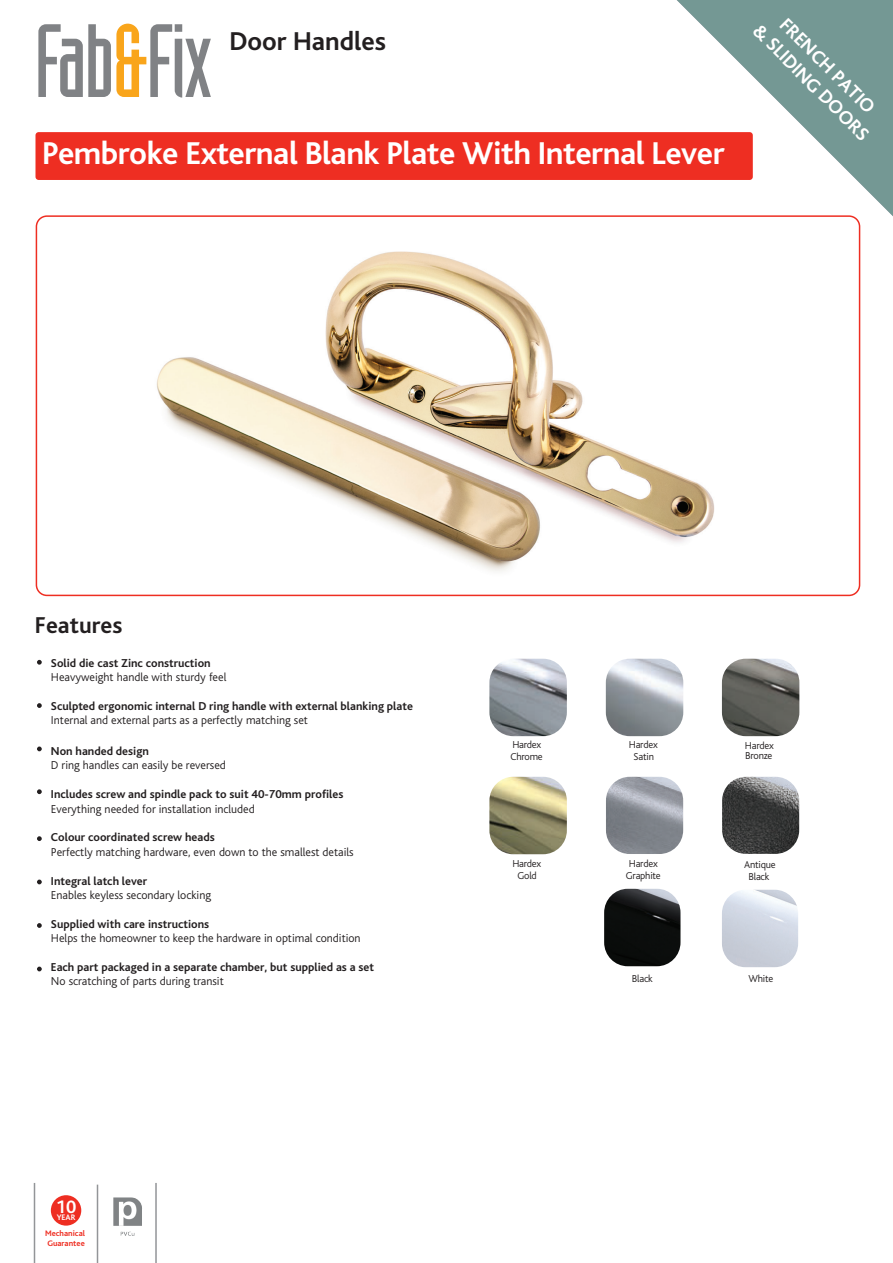
<style>
.page{position:relative;width:893px;height:1263px;background:#fff}
.page>*{position:absolute;margin:0;border:0;box-sizing:border-box;transform-origin:0 0}
.t1{font:700 33px "Bliss";letter-spacing:-.015em;color:#fff}
.t2{font:700 27px "Bliss";color:#231f20}
.t3{font:700 24px "Bliss";color:#231f20}
.t4{font:700 19.5px/23.4px "Bliss";color:#fff;text-align:center}
.t5{font:700 18.75px "Bliss";color:#fff}
.t6{font:300 12px "Bliss";color:#231f20}
.t7{font:700 12px "Bliss";color:#231f20}
.t8{font:300 10.5px/12px "Bliss";letter-spacing:-.02em;color:#231f20}
.t9{font:700 8.4px/10.1px "Bliss";color:#ee2e22}
.t10{font:700 8.4px "Bliss";color:#fff}
</style>
<div class="page">
<svg style="left:37px;top:660px;width:5px;height:5px"></svg>
<svg style="left:37px;top:703px;width:5px;height:5px"></svg>
<svg style="left:37px;top:746px;width:5px;height:5px"></svg>
<svg style="left:37px;top:789px;width:5px;height:5px"></svg>
<svg style="left:37px;top:836px;width:5px;height:5px"></svg>
<svg style="left:37px;top:879px;width:5px;height:5px"></svg>
<svg style="left:37px;top:966px;width:5px;height:5px"></svg>
<svg style="left:37px;top:923px;width:5px;height:5px"></svg>
<div style="left:36px;top:215px;width:824px;height:381px;border:2px solid #ee2e22;border-radius:11px"></div>
<img style="left:489px;top:659px;width:78px;height:77px">
<img style="left:722px;top:659px;width:77px;height:77px">
<img style="left:606px;top:659px;width:77px;height:77px">
<img style="left:489px;top:777px;width:78px;height:77px">
<img style="left:722px;top:777px;width:77px;height:77px">
<img style="left:606px;top:777px;width:77px;height:77px">
<img style="left:722px;top:890px;width:76px;height:77px">
<hr style="left:34px;top:1183px;width:1px;height:80px;background:#939598">
<hr style="left:97px;top:1184px;width:1px;height:79px;background:#939598">
<hr style="left:155px;top:1183px;width:2px;height:80px;background:#939598">
<img style="left:113px;top:1197px;width:29px;height:39px">
<div style="left:51px;top:1195px;width:30px;height:30px;background:#ee2e22;border-radius:50%"></div>
<svg style="left:38px;top:24px;width:173px;height:74px"></svg>
<svg style="left:677px;top:0;width:216px;height:216px;fill:#749894"></svg>
<img style="left:156px;top:251px;width:558px;height:321px">
<img style="left:604px;top:889px;width:76px;height:77px">
<div style="left:35px;top:132px;width:718px;height:48px;background:#ee2e22;border-radius:3px"></div>
<h2 class="t2" style="left:230px;top:27px;width:158px">Door Handles</h2>
<h1 class="t1" style="left:42px;top:136px;width:684px">Pembroke External Blank Plate With Internal Lever</h1>
<h3 class="t4" style="left:750px;top:8px;width:192px;rotate:45deg">CASEMENT WINDOWS</h3>
<h3 class="t4" style="left:787px;top:9px;width:138px;text-align:left;rotate:45deg">SH D,GAR GES,<br>GATES &amp; OTHE</h3>
<h3 class="t4" style="left:791px;top:13px;width:127px;rotate:45deg">FRENCH PATIO</h3>
<h3 class="t4" style="left:764px;top:19px;width:157px;rotate:45deg">&amp; SLIDING DOORS</h3>
<h3 class="t4" style="left:797px;top:20px;width:109px;rotate:45deg">TILT &amp; TURN<br>WINDOWS</h3>
<h3 class="t4" style="left:771px;top:26px;width:138px;rotate:45deg">SLIDI G D ORS</h3>
<h3 class="t4" style="left:770px;top:27px;width:125px;rotate:45deg">WEATHERSEAL</h3>
<h3 class="t4" style="left:808px;top:30px;width:78px;rotate:45deg">VIRTIC L</h3>
<h3 class="t4" style="left:779px;top:37px;width:103px;rotate:45deg">CROMPTON</h3>
<h3 class="t4" style="left:798px;top:56px;width:49px;rotate:45deg">STEEL</h3>
<h3 class="t3" style="left:35px;top:613px;width:89px">Features</h3>
<p class="t7" style="left:51px;top:657px;width:161px">Solid die cast Zinc construction</p>
<p class="t6" style="left:51px;top:671px;width:177px">Heavyweight handle with sturdy feel</p>
<p class="t7" style="left:51px;top:700px;width:363px">Sculpted ergonomic internal D ring handle with external blanking plate</p>
<p class="t6" style="left:51px;top:714px;width:258px">Internal and external parts as a perfectly matching set</p>
<p class="t7" style="left:51px;top:745px;width:99px">Non handed design</p>
<p class="t6" style="left:51px;top:759px;width:176px">D ring handles can easily be reversed</p>
<p class="t7" style="left:51px;top:788px;width:294px">Includes screw and spindle pack to suit 40-70mm profiles</p>
<p class="t6" style="left:51px;top:802px;width:205px">Everything needed for installation included</p>
<p class="t7" style="left:51px;top:831px;width:165px">Colour coordinated screw heads</p>
<p class="t6" style="left:51px;top:845px;width:304px">Perfectly matching hardware, even down to the smallest details</p>
<p class="t7" style="left:51px;top:874px;width:98px">Integral latch lever</p>
<p class="t6" style="left:51px;top:889px;width:162px">Enables keyless secondary locking</p>
<p class="t7" style="left:51px;top:918px;width:160px">Supplied with care instructions</p>
<p class="t6" style="left:51px;top:932px;width:311px">Helps the homeowner to keep the hardware in optimal condition</p>
<p class="t7" style="left:51px;top:961px;width:325px">Each part packaged in a separate chamber, but supplied as a set</p>
<p class="t6" style="left:51px;top:975px;width:174px">No scratching of parts during transit</p>
<h3 class="t5" style="left:56px;top:1197px;width:22px">10</h3>
<p class="t9" style="left:45px;top:1228px;width:41px">Mechanical<br>Guarantee</p>
<p class="t10" style="left:57px;top:1213px;width:20px">YEAR</p>
<p class="t8" style="left:510px;top:739px;width:34px">Hardex<br>Chrome</p>
<p class="t8" style="left:629px;top:739px;width:30px;text-align:center">Hardex<br>Satin</p>
<p class="t8" style="left:745px;top:740px;width:30px;line-height:10.6px">Hardex<br>Bronze</p>
<p class="t8" style="left:512px;top:858px;width:30px;text-align:center">Hardex<br>Gold</p>
<p class="t8" style="left:629px;top:857px;width:30px">Hardex</p>
<p class="t8" style="left:744px;top:858px;width:33px">Antique</p>
<p class="t8" style="left:626px;top:870px;width:36px">Graphite</p>
<p class="t8" style="left:748px;top:870px;width:22px">Black</p>
<p class="t8" style="left:632px;top:973px;width:22px">Black</p>
<p class="t8" style="left:748px;top:973px;width:26px">White</p>
</div>
